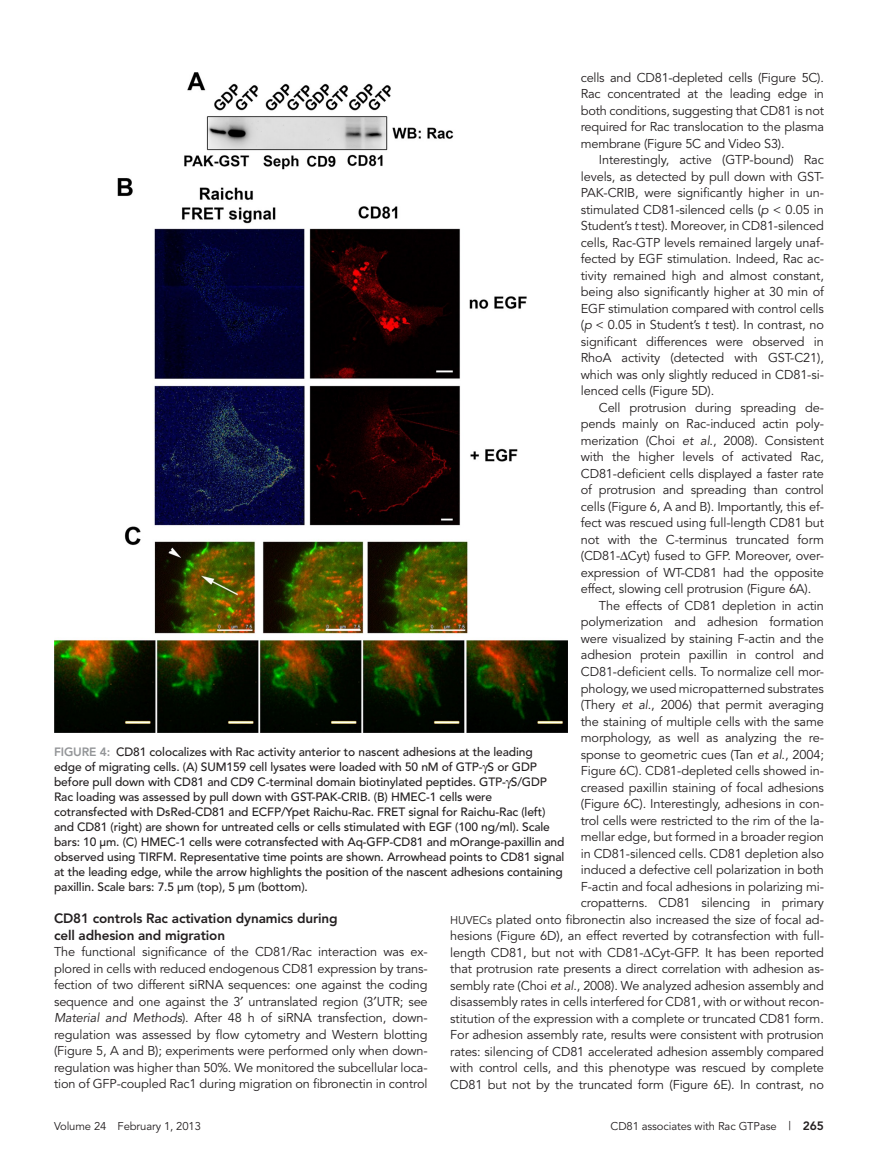
<style>
.page{position:relative;width:878px;height:1175px;background:#fff}
.page>*{position:absolute;margin:0;border:0;box-sizing:border-box;transform-origin:0 0}
.t1{font:800 13.5px/16.5px "Avenir";letter-spacing:-.01em;color:#231f20}
.Para{font:12.75px/16.5px "Avenir";letter-spacing:-.01em;color:#231f20;text-align:justify}
.ParaFL{font:12.75px/16.5px "Avenir";letter-spacing:-.015em;color:#231f20;text-align:justify}
.FigCaption{font:500 12px/15px "Avenir";letter-spacing:-.01em;color:#231f20}
.t2{font:11.25px "Avenir";letter-spacing:-.01em;color:#231f20}
.s1{font-style:italic}
.s2{font-size:11.25px}
.s3{font-weight:800;color:#939598}
.s4{font-size:12px}
.s5{font-weight:800;font-size:12px}
</style>
<div class="page">
<img style="left:54px;top:72px;width:513px;height:660px">
<p class="ParaFL" style="left:580px;top:69px;width:245px">cells and CD81-depleted cells (Figure 5C).<br>Rac concentrated at the leading edge in both conditions, suggesting that CD81 is not required for Rac translocation to the plasma membrane (Figure 5C and Video S3).</p>
<p class="Para" style="left:580px;top:152px;width:245px;text-indent:18px">Interestingly, active (GTP-bound) Rac levels, as detected by pull down with GST-PAK-CRIB, were significantly higher in un&shy;stimulated CD81-silenced cells (<span class="s1">p</span> &lt; 0.05 in Student’s <span class="s1">t</span> test). Moreover, in CD81-silenced cells, Rac-GTP levels remained largely unaf&shy;fected by EGF stimulation. Indeed, Rac ac&shy;tivity remained high and almost constant, being also significantly higher at 30 min of EGF stimulation compared with control cells (<span class="s1">p</span> &lt; 0.05 in Student’s <span class="s1">t</span> test). In contrast, no significant differences were observed in RhoA activity (detected with GST-C21), which was only slightly reduced in CD81-si&shy;lenced cells (Figure 5D).</p>
<p class="Para" style="left:580px;top:399px;width:245px;text-indent:18px">Cell protrusion during spreading de&shy;pends mainly on Rac-induced actin poly&shy;merization (Choi <span class="s1">et al</span>., 2008). Consistent with the higher levels of activated Rac, CD81-deficient cells displayed a faster rate of protrusion and spreading than control cells (Figure 6, A and B). Importantly, this ef&shy;fect was rescued using full-length CD81 but not with the C-terminus truncated form (CD81- Cyt) fused to GFP. Moreover, over&shy;expression of WT-CD81 had the opposite effect, slowing cell protrusion (Figure 6A).</p>
<p class="Para" style="left:450px;top:597px;width:375px;text-align:right">The effects of CD81 depletion in actin<br>polymerization and adhesion formation<br>were visualized by staining F-actin and the<br>adhesion protein paxillin in control and<br>CD81-deficient cells. To normalize cell mor-<br>phology, we used micropatterned substrates<br>(Thery <span class="s1">et al</span>., 2006) that permit averaging<br>the staining of multiple cells with the same<br>morphology, as well as analyzing the re-<br>sponse to geometric cues (Tan <span class="s1">et al</span>., 2004;<br>Figure 6C). CD81-depleted cells showed in-<br>creased paxillin staining of focal adhesions<br>(Figure 6C). Interestingly, adhesions in con-<br>trol cells were restricted to the rim of the la-<br>mellar edge, but formed in a broader region<br>in CD81-silenced cells. CD81 depletion also<br>induced a defective cell polarization in both<br>F-actin and focal adhesions in polarizing mi-<br>cropatterns. CD81 silencing in primary<br><span class="s2">HUVECs</span> plated onto fibronectin also increased the size of focal ad&shy;hesions (Figure 6D), an effect reverted by cotransfection with full&shy;length CD81, but not with CD81- Cyt-GFP. It has been reported that protrusion rate presents a direct correlation with adhesion as&shy;sembly rate (Choi <span class="s1">et al</span>., 2008). We analyzed adhesion assembly and disassembly rates in cells interfered for CD81, with or without recon&shy;stitution of the expression with a complete or truncated CD81 form.<br>For adhesion assembly rate, results were consistent with protrusion rates: silencing of CD81 accelerated adhesion assembly compared with control cells, and this phenotype was rescued by complete CD81 but not by the truncated form (Figure 6E). In contrast, no</p>
<p class="FigCaption" style="left:54px;top:744px;width:512px"><span class="s3">FIGURE 4:</span> CD81 colocalizes with Rac activity anterior to nascent adhesions at the leading<br>edge of migrating cells. (A) SUM159 cell lysates were loaded with 50 nM of GTP- S or GDP before pull down with CD81 and CD9 C-terminal domain biotinylated peptides. GTP- S/GDP Rac loading was assessed by pull down with GST-PAK-CRIB. (B) HMEC-1 cells were cotransfected with DsRed-CD81 and ECFP/Ypet Raichu-Rac. FRET signal for Raichu-Rac (left) and CD81 (right) are shown for untreated cells or cells stimulated with EGF (100 ng/ml). Scale bars: 10 μm. (C) HMEC-1 cells were cotransfected with Aq-GFP-CD81 and mOrange-paxillin and observed using TIRFM. Representative time points are shown. Arrowhead points to CD81 signal at the leading edge, while the arrow highlights the position of the nascent adhesions containing paxillin. Scale bars: 7.5 μm (top), 5 μm (bottom).</p>
<h2 class="t1" style="left:54px;top:910px;width:285px">CD81 controls Rac activation dynamics during cell adhesion and migration</h2>
<p class="ParaFL" style="left:54px;top:944px;width:375px">The functional significance of the CD81/Rac interaction was ex&shy;plored in cells with reduced endogenous CD81 expression by trans&shy;fection of two different siRNA sequences: one against the coding sequence and one against the 3 untranslated region (3 UTR; see <span class="s1">Material and Methods</span>). After 48 h of siRNA transfection, down&shy;regulation was assessed by flow cytometry and Western blotting (Figure 5, A and B); experiments were performed only when down&shy;regulation was higher than 50%. We monitored the subcellular loca&shy;tion of GFP-coupled Rac1 during migration on fibronectin in control</p>
<p class="t2" style="left:54px;top:1119px;width:148px">Volume 24 February 1, 2013</p>
<p class="t2" style="left:610px;top:1119px;width:215px">CD81 associates with Rac GTPase <span class="s4">|</span> <span class="s5">265</span></p>
</div>
